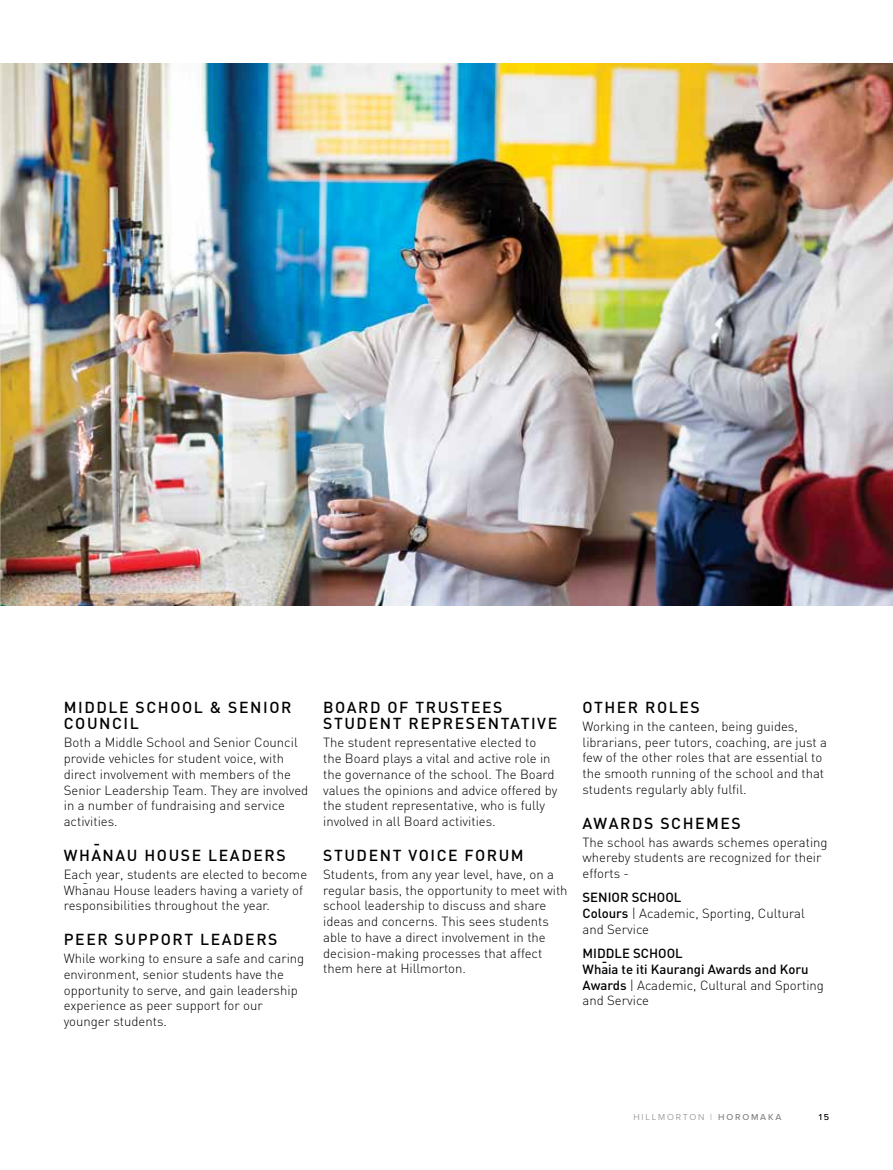
<style>
.page{position:relative;width:893px;height:1170px;background:#fff}
.page>*{position:absolute;margin:0;border:0;box-sizing:border-box;transform-origin:0 0}
.t1{font:500 15.75px/16.5px "DIN";letter-spacing:.1em;color:#000}
.t2{font:300 13.2px/15.8px "DIN";color:#000}
.t3{font:500 13.2px/15.8px "DIN";color:#000}
.t4{font:300 9px "Proxima Nova";letter-spacing:.2em;color:#808285}
.t5{font:500 9px "Proxima Nova";color:#000}
.s1{font-weight:500}
</style>
<div class="page">
<img style="left:1px;top:64px;width:892px;height:541px">
<img style="left:0;top:64px;width:1px;height:541px">
<p class="t1" style="left:64px;top:698px;width:229px">MIDDLE SCHOOL &amp; SENIOR<br>COUNCIL</p>
<p class="t2" style="left:64px;top:734px;width:246px">Both a Middle School and Senior Council provide vehicles for student voice, with direct involvement with members of the Senior Leadership Team. They are involved in a number of fundraising and service activities.</p>
<p class="t1" style="left:64px;top:846px;width:223px">WHANAU HOUSE LEADERS</p>
<p class="t1" style="left:93px;top:834px;width:8px">-</p>
<p class="t2" style="left:64px;top:866px;width:245px">Each year, students are elected to become<br>Whanau House leaders having a variety of</p>
<p class="t2" style="left:64px;top:870px;width:208px;line-height:23.2px;text-indent:19px">-<br>responsibilities throughout the year.</p>
<p class="t1" style="left:64px;top:930px;width:215px">PEER SUPPORT LEADERS</p>
<p class="t2" style="left:64px;top:950px;width:242px">While working to ensure a safe and caring environment, senior students have the opportunity to serve, and gain leadership experience as peer support for our younger students.</p>
<p class="t1" style="left:323px;top:698px;width:236px">BOARD OF TRUSTEES<br>STUDENT REPRESENTATIVE</p>
<p class="t2" style="left:323px;top:734px;width:236px">The student representative elected to the Board plays a vital and active role in the governance of the school. The Board values the opinions and advice offered by the student representative, who is fully involved in all Board activities.</p>
<p class="t1" style="left:323px;top:846px;width:202px">STUDENT VOICE FORUM</p>
<p class="t2" style="left:323px;top:866px;width:246px">Students, from any year level, have, on a regular basis, the opportunity to meet with school leadership to discuss and share ideas and concerns. This sees students able to have a direct involvement in the decision-making processes that affect them here at Hillmorton.</p>
<p class="t1" style="left:583px;top:698px;width:119px">OTHER ROLES</p>
<p class="t2" style="left:583px;top:718px;width:246px">Working in the canteen, being guides, librarians, peer tutors, coaching, are just a few of the other roles that are essential to the smooth running of the school and that students regularly ably fulfil.</p>
<p class="t1" style="left:583px;top:814px;width:160px">AWARDS SCHEMES</p>
<p class="t2" style="left:583px;top:833px;width:247px">The school has awards schemes operating whereby students are recognized for their efforts -</p>
<p class="t2" style="left:583px;top:889px;width:224px"><span class="s1">SENIOR SCHOOL<br>Colours</span> | Academic, Sporting, Cultural and Service</p>
<p class="t3" style="left:583px;top:944px;width:228px">MIDDLE SCHOOL<br>Whaia te iti Kaurangi Awards and Koru</p>
<p class="t2" style="left:583px;top:949px;width:243px;line-height:23.2px;text-indent:19px"><span class="s1">-<br>Awards</span> | Academic, Cultural and Sporting</p>
<p class="t2" style="left:583px;top:992px;width:68px">and Service</p>
<p class="t4" style="left:633px;top:1111px;width:149px">HILLMORTON | <span class="s1">HOROMAKA</span></p>
<p class="t5" style="left:819px;top:1111px;width:12px">15</p>
</div>
